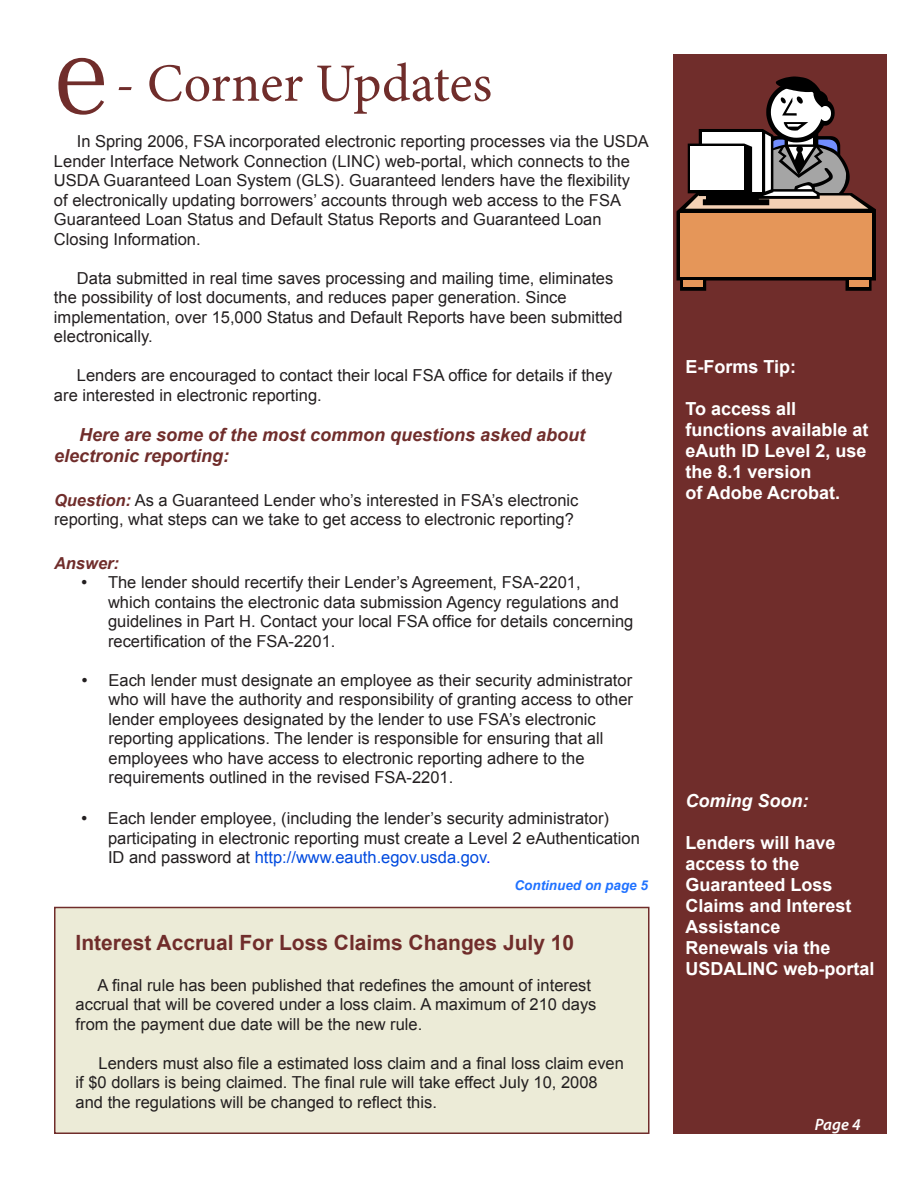
<style>
.page{position:relative;width:918px;height:1188px;background:#fff}
.page>*{position:absolute;margin:0;border:0;box-sizing:border-box;transform-origin:0 0}
.t1{font:54px "Minion Pro";color:#702d2b}
.t2{font:700 21px "Arial";color:#702d2b}
.t3{font:700 18px/21px "Arial";color:#fff}
.t4{font:italic 700 18px/21px "Arial";color:#702d2b}
.t5{font:italic 700 18px "Arial";color:#fff}
.t6{font:16.5px/19.5px "Arial";color:#231f20}
.t7{font:italic 700 16.5px "Arial";color:#702d2b}
.t8{font:italic 600 16.5px "Myriad Pro";color:#fff}
.t9{font:italic 700 13.5px "Arial";color:#2072ff}
.s1{font-family:"Koz Min Pro";font-size:108px}
.s2{font-weight:700;font-style:italic;color:#702d2b}
.s3{font-family:"Times New Roman";font-size:18px}
.s4{color:#004adf}
.s5{color:#00f}
</style>
<div class="page">
<div style="left:673px;top:54px;width:213px;height:1080px;background:#702d2b"></div>
<div style="left:54px;top:907px;width:596px;height:227px;background:#ecebd7;border:2px solid #702d2b"></div>
<svg style="left:676px;top:76px;width:200px;height:215px"></svg>
<h1 class="t1" style="left:54px;top:47px;width:440px"><span class="s1">e</span>- Corner Updates</h1>
<p class="t6" style="left:54px;top:132px;width:596px;text-indent:23px">In Spring 2006, FSA incorporated electronic reporting processes via the USDA Lender Interface Network Connection (LINC) web-portal, which connects to the USDA Guaranteed Loan System (GLS). Guaranteed lenders have the flexibility<br>of electronically updating borrowers’ accounts through web access to the FSA Guaranteed Loan Status and Default Status Reports and Guaranteed Loan Closing Information.</p>
<p class="t6" style="left:54px;top:268px;width:570px;text-indent:23px">Data submitted in real time saves processing and mailing time, eliminates the possibility of lost documents, and reduces paper generation. Since implementation, over 15,000 Status and Default Reports have been submitted electronically.</p>
<p class="t6" style="left:54px;top:366px;width:560px;text-indent:23px">Lenders are encouraged to contact their local FSA office for details if they are interested in electronic reporting.</p>
<p class="t4" style="left:54px;top:425px;width:533px;text-indent:25px">Here are some of the most common questions asked about electronic reporting:</p>
<p class="t6" style="left:54px;top:490px;width:526px"><span class="s2">Question:</span> As a Guaranteed Lender who’s interested in FSA’s electronic reporting, what steps can we take to get access to electronic reporting?</p>
<p class="t7" style="left:54px;top:552px;width:67px">Answer:</p>
<p class="t6" style="left:108px;top:573px;width:527px;text-indent:-27px"><span class="s3">•</span> The lender should recertify their Lender’s Agreement, FSA-2201,<br>which contains the electronic data submission Agency regulations and guidelines in Part H. Contact your local FSA office for details concerning recertification of the FSA-2201.</p>
<p class="t6" style="left:109px;top:670px;width:526px;text-indent:-27px"><span class="s3">•</span> Each lender must designate an employee as their security administrator who will have the authority and responsibility of granting access to other lender employees designated by the lender to use FSA’s electronic reporting applications. The lender is responsible for ensuring that all employees who have access to electronic reporting adhere to the requirements outlined in the revised FSA-2201.</p>
<p class="t6" style="left:108px;top:809px;width:533px;text-indent:-27px"><span class="s3">•</span> Each lender employee, (including the lender’s security administrator) participating in electronic reporting must create a Level 2 eAuthentication<br>ID and password at <span class="s4">http://www.eauth.egov.usda.gov</span><span class="s5">.</span></p>
<p class="t9" style="left:515px;top:877px;width:135px">Continued on page 5</p>
<p class="t2" style="left:76px;top:929px;width:500px">Interest Accrual For Loss Claims Changes July 10</p>
<p class="t6" style="left:76px;top:976px;width:522px;text-indent:22px">A final rule has been published that redefines the amount of interest accrual that will be covered under a loss claim. A maximum of 210 days from the payment due date will be the new rule.</p>
<p class="t6" style="left:76px;top:1054px;width:550px;text-indent:23px">Lenders must also file a estimated loss claim and a final loss claim even if $0 dollars is being claimed. The final rule will take effect July 10, 2008 and the regulations will be changed to reflect this.</p>
<p class="t3" style="left:686px;top:357px;width:112px">E-Forms Tip:</p>
<p class="t3" style="left:686px;top:399px;width:185px">To access all functions available at eAuth ID Level 2, use the 8.1 version<br>of Adobe Acrobat.</p>
<p class="t5" style="left:686px;top:789px;width:124px">Coming Soon:</p>
<p class="t3" style="left:686px;top:832px;width:190px">Lenders will have access to the<br>Guaranteed Loss<br>Claims and Interest<br>Assistance<br>Renewals via the<br>USDALINC web-portal</p>
<p class="t8" style="left:815px;top:1114px;width:47px">Page 4</p>
</div>
